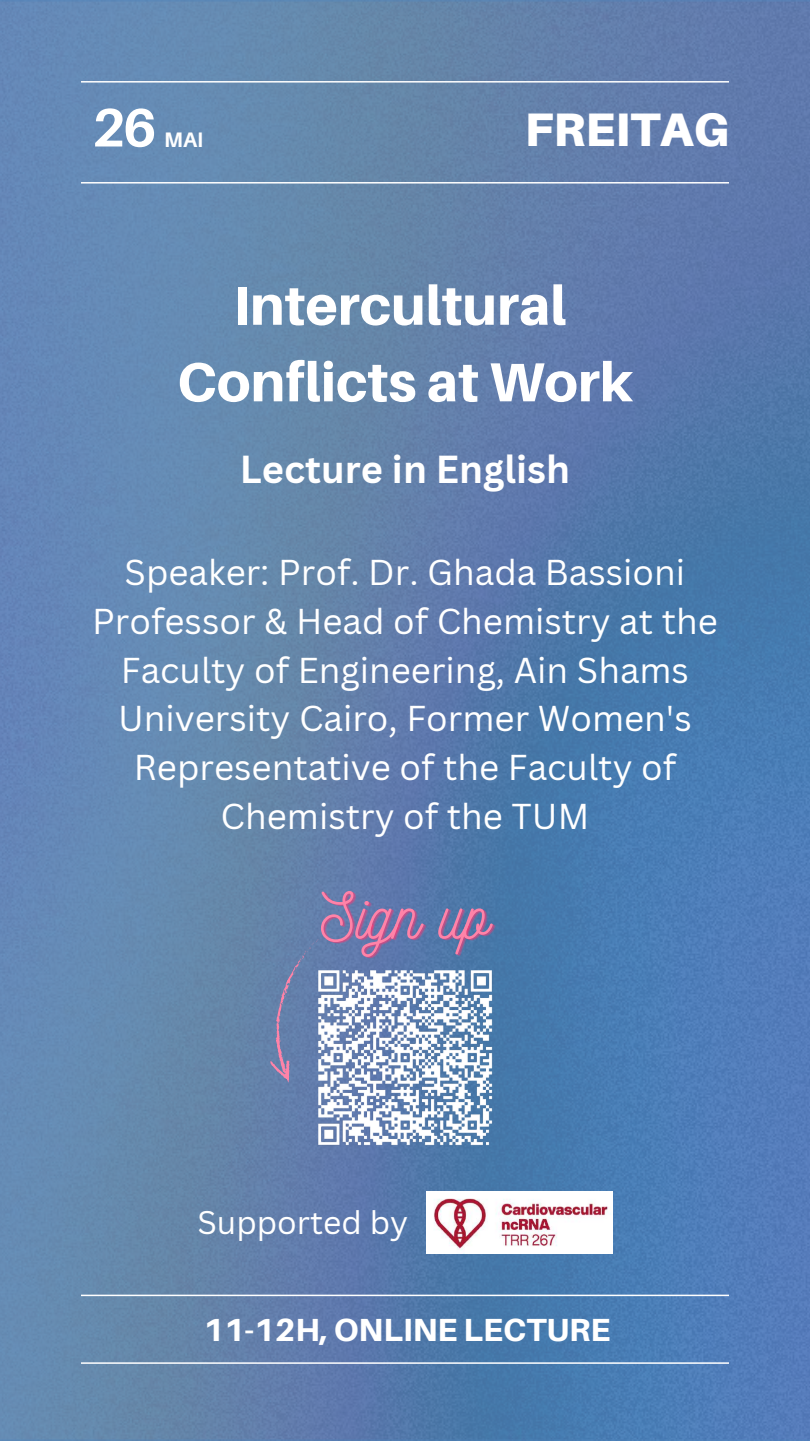
<style>
.page{position:relative;width:810px;height:1441px;background:#fff}
.page>*{position:absolute;margin:0;border:0;box-sizing:border-box;transform-origin:0 0}
.t1{font:63.9px "Nickainley";color:#ff83a8}
.t2{font:800 55px/76.5px "Aileron";color:#fff;text-align:center}
.t3{font:700 54px "Aileron";color:#fff}
.t4{font:900 47px "Aileron";color:#fff}
.t5{font:700 38px "Canva Sans";color:#fff}
.t6{font:35px/48.8px "Canva Sans";color:#fff;text-align:center}
.t7{font:800 32px "Aileron";color:#fff}
.t8{font:31.8px "Canva Sans";color:#fff}
.t9{font:700 21px "Aileron";color:#fff}
</style>
<div class="page">
<img style="left:0;top:0;width:810px;height:1440px">
<hr style="left:81px;top:81px;width:648px;height:1px;background:#fff">
<hr style="left:81px;top:182px;width:648px;height:1px;background:#fff">
<hr style="left:81px;top:1294px;width:648px;height:1px;background:#fff">
<hr style="left:81px;top:1361px;width:648px;height:2px;background:#fff">
<img style="left:426px;top:1191px;width:186px;height:61px">
<img style="left:313px;top:964px;width:185px;height:185px">
<svg style="left:245px;top:938px;width:97px;height:144px"></svg>
<h3 class="t3" style="left:92px;top:94px;width:66px">26</h3>
<p class="t9" style="left:164px;top:127px;width:41px">MAI</p>
<h3 class="t4" style="left:525px;top:101px;width:206px">FREITAG</h3>
<h2 class="t2" style="left:177px;top:266px;width:458px">Intercultural<br>Conflicts at Work</h2>
<p class="t5" style="left:240px;top:442px;width:332px">Lecture in English</p>
<p class="t6" style="left:92px;top:547px;width:627px">Speaker: Prof. Dr. Ghada Bassioni<br>Professor &amp; Head of Chemistry at the<br>Faculty of Engineering, Ain Shams<br>University Cairo, Former Women's<br>Representative of the Faculty of<br>Chemistry of the TUM</p>
<h1 class="t1" style="left:321px;top:874px;width:170px">Sign up</h1>
<p class="t8" style="left:198px;top:1199px;width:212px">Supported by</p>
<p class="t7" style="left:204px;top:1309px;width:408px">11-12H, ONLINE LECTURE</p>
</div>
